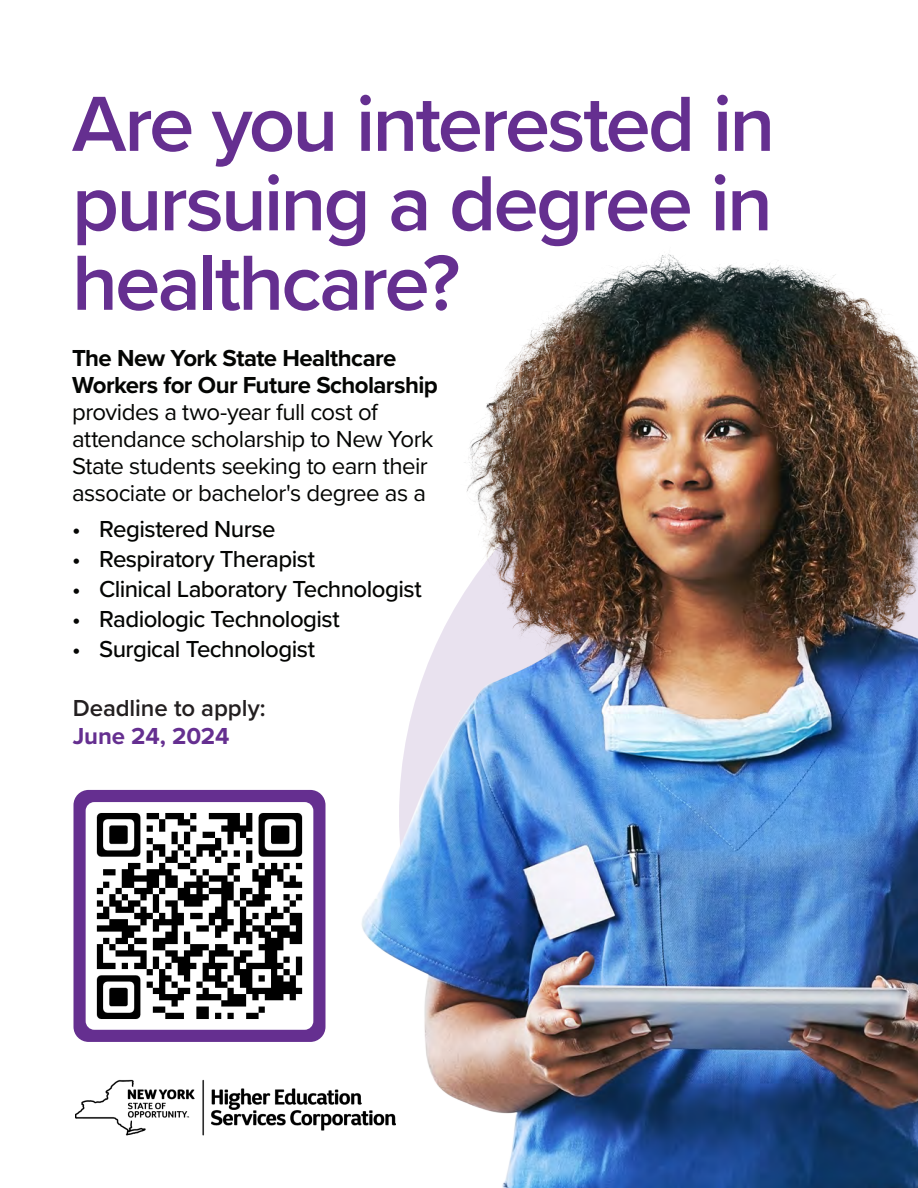
<style>
.page{position:relative;width:918px;height:1188px;background:#fff}
.page>*{position:absolute;margin:0;border:0;box-sizing:border-box;transform-origin:0 0}
.t1{font:600 81px/79.5px "Proxima Nova";letter-spacing:-.035em;color:#652f90;text-align:justify}
.t2{font:24px/27px "Proxima Nova";letter-spacing:-.025em;color:#040503}
.t3{font:500 24px "Proxima Nova";letter-spacing:-.025em;color:#040503}
.t4{font:700 24px/27px "Proxima Nova";letter-spacing:-.025em;color:#040503}
.t5{font:600 24px "Proxima Nova";letter-spacing:-.005em;color:#231f20}
.t6{font:700 24px "Proxima Nova";letter-spacing:-.005em;color:#652f90}
</style>
<div class="page">
<img style="left:362px;top:254px;width:556px;height:934px">
<div style="left:73px;top:790px;width:252px;height:252px;background:#652f90;border-radius:15px"></div>
<img style="left:86px;top:802px;width:227px;height:228px">
<div style="left:268px;top:1002px;width:37px;height:19px;background:#fff;border-radius:3px"></div>
<img style="left:75px;top:1074px;width:321px;height:82px">
<h1 class="t1" style="left:72px;top:82px;width:705px">Are you interested in pursuing a degree in healthcare?</h1>
<p class="t4" style="left:72px;top:344px;width:367px">The New York State Healthcare<br>Workers for Our Future Scholarship</p>
<p class="t2" style="left:72px;top:398px;width:363px">provides a two-year full cost of attendance scholarship to New York State students seeking to earn their associate or bachelor's degree as a</p>
<p class="t3" style="left:72px;top:511px;width:205px">• Registered Nurse</p>
<p class="t3" style="left:72px;top:541px;width:244px">• Respiratory Therapist</p>
<p class="t3" style="left:72px;top:571px;width:351px">• Clinical Laboratory Technologist</p>
<p class="t3" style="left:72px;top:601px;width:269px">• Radiologic Technologist</p>
<p class="t3" style="left:72px;top:631px;width:244px">• Surgical Technologist</p>
<p class="t5" style="left:73px;top:690px;width:195px">Deadline to apply:</p>
<p class="t6" style="left:73px;top:718px;width:158px">June 24, 2024</p>
</div>
